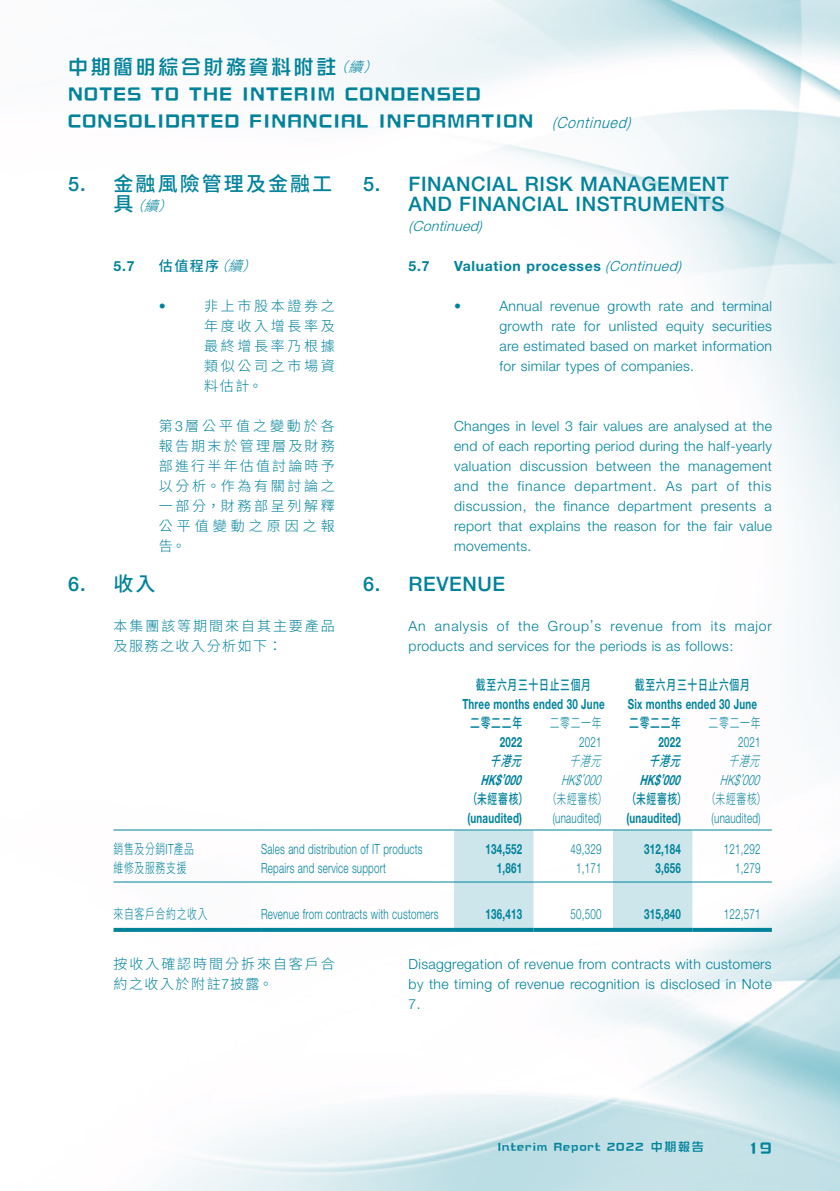
<style>
.page{position:relative;width:840px;height:1191px;background:#fff}
.page>*{position:absolute;margin:0;border:0;box-sizing:border-box;transform-origin:0 0}
.t1{font:22px/27px "DF Zong Yi Std W5";letter-spacing:.07em;color:#00829b;scale:.91 1}
.Heading_1{font:500 20px/20px "Helvetica Neue LT Std";letter-spacing:.03em;color:#00829b;text-align:right}
.t2{font:20px "DF Zong Yi Std W5";letter-spacing:.13em;color:#00829b}
.C_Heading_1{font:500 20px "Source Han Sans TC";letter-spacing:.105em;color:#00829b}
.C_Heading_1-2{font:500 20px "Helvetica Neue LT Std";color:#00829b}
.t3{font:18.8px "DF Zong Yi Std W5";color:#00829b;scale:.91 1}
.Body_Text{font:300 14px/20px "Helvetica Neue LT Std";letter-spacing:.025em;color:#00829b;text-align:justify}
.Body_Text-2{font:300 14px "Helvetica Neue LT Std";letter-spacing:.025em;color:#00829b;scale:.7 1}
.C_Body_Text{font:300 14px/20px "Source Han Sans TC";letter-spacing:.155em;color:#00829b;text-align:justify}
.Body_Text-3{font:700 14px "Helvetica Neue LT Std";letter-spacing:.025em;color:#00829b;scale:.7 1}
.Body_Text-4{font:300 14px "Source Han Sans TC";letter-spacing:.075em;color:#00829b;scale:.7 1}
.Body_Text-5{font:500 14px "Source Han Sans TC";letter-spacing:.075em;color:#00829b;scale:.7 1}
.Heading_2{font:700 14px "Helvetica Neue LT Std";letter-spacing:.05em;color:#00829b}
.Body_Text-6{font:italic 700 14px "Helvetica Neue LT Std";color:#00829b;scale:.7 1}
.Body_Text-7{font:italic 300 14px "Helvetica Neue LT Std";color:#00829b;scale:.7 1}
.Heading_1-2{font:italic 300 14px "Helvetica Neue LT Std";color:#00829b}
.C_Heading_2{font:500 14px "Source Han Sans TC";color:#00829b}
.Body_Text-8{font:italic 500 14px "Source Han Sans TC";color:#00829b;scale:.7 1}
.Body_Text-9{font:italic 300 14px "Source Han Sans TC";color:#00829b;scale:.7 1}
.C_Heading_1-3{font:italic 300 14px "Source Han Sans TC";color:#00829b}
.C_Heading_2-2{font:700 14px "Helvetica Neue LT Std";color:#00829b}
.C_Body_Text-2{font:300 14px "Helvetica Neue LT Std";color:#00829b}
.t4{font:13.2px "DF Zong Yi Std W5";letter-spacing:.09em;color:#00829b;scale:.91 1}
.s1{font-family:"Source Han Sans TC";font-weight:300;font-style:italic;font-size:14px}
.s2{font-family:"Helvetica Neue LT Std";font-weight:300;font-style:italic;font-size:15.4px}
.s3{font-family:"Helvetica Neue LT Std"}
.s4{font-weight:500;font-style:normal;font-size:20px}
.s5{font-weight:300;font-style:italic}
.s6{font-family:"Source Han Sans TC"}
.s7{font-size:12px}
</style>
<div class="page">
<img style="left:113px;top:0;width:726px;height:1191px">
<svg style="left:454px;top:830px;width:238px;height:98px"></svg>
<hr style="left:113px;top:829px;width:148px;height:1px;background:#00829b">
<hr style="left:261px;top:829px;width:193px;height:1px;background:#00829b">
<hr style="left:454px;top:829px;width:79px;height:1px;background:#00829b">
<hr style="left:533px;top:829px;width:79px;height:1px;background:#00829b">
<hr style="left:612px;top:829px;width:80px;height:1px;background:#00829b">
<hr style="left:692px;top:829px;width:79px;height:1px;background:#00829b">
<hr style="left:113px;top:881px;width:148px;height:1px;background:#00829b">
<hr style="left:261px;top:881px;width:193px;height:1px;background:#00829b">
<hr style="left:454px;top:881px;width:79px;height:1px;background:#00829b">
<hr style="left:533px;top:881px;width:79px;height:1px;background:#00829b">
<hr style="left:612px;top:881px;width:80px;height:1px;background:#00829b">
<hr style="left:692px;top:881px;width:79px;height:1px;background:#00829b">
<svg style="left:113px;top:928px;width:148px;height:4px"></svg>
<svg style="left:261px;top:928px;width:193px;height:4px"></svg>
<svg style="left:454px;top:928px;width:79px;height:4px"></svg>
<svg style="left:533px;top:928px;width:79px;height:4px"></svg>
<svg style="left:612px;top:928px;width:80px;height:4px"></svg>
<svg style="left:692px;top:928px;width:79px;height:4px"></svg>
<h2 class="t2" style="left:68px;top:56px;width:321px">中期簡明綜合財務資料附註<span class="s1">（續）</span></h2>
<h1 class="t1" style="left:68px;top:79px;width:619px">NOTES TO THE INTERIM CONDENSED<br>CONSOLIDATED FINANCIAL INFORMATION <span class="s2">(Continued)</span></h1>
<p class="C_Heading_1" style="left:68px;top:172px;width:265px"><span class="s3">5.</span> 金融風險管理及金融工</p>
<p class="C_Heading_1-3" style="left:113px;top:197px;width:71px"><span class="s4">具</span>（續）</p>
<p class="C_Heading_2-2" style="left:113px;top:257px;width:22px">5.7</p>
<p class="C_Heading_2" style="left:159px;top:257px;width:110px">估值程序<span class="s5">（續）</span></p>
<p class="C_Body_Text-2" style="left:159px;top:297px;width:8px">•</p>
<p class="C_Body_Text" style="left:204px;top:296px;width:132px">非上市股本證券之年度收入增長率及最終增長率乃根據類似公司之市場資料估計。</p>
<p class="C_Body_Text" style="left:159px;top:416px;width:177px">第<span class="s3">3</span>層公平值之變動於各報告期末於管理層及財務部進行半年估值討論時予以分析。作為有關討論之一部分，財務部呈列解釋公平值變動之原因之報告。</p>
<p class="C_Heading_1-2" style="left:68px;top:571px;width:89px">6. <span class="s6">收入</span></p>
<p class="C_Body_Text" style="left:113px;top:616px;width:223px">本集團該等期間來自其主要產品及服務之收入分析如下：</p>
<p class="Heading_1" style="left:363px;top:173px;width:367px">5. FINANCIAL RISK MANAGEMENT<br>AND FINANCIAL INSTRUMENTS</p>
<p class="Heading_1-2" style="left:408px;top:217px;width:75px">(Continued)</p>
<p class="Heading_2" style="left:408px;top:257px;width:22px">5.7</p>
<p class="Heading_2" style="left:454px;top:257px;width:228px">Valuation processes <span class="s5">(Continued)</span></p>
<p class="Body_Text" style="left:454px;top:295px;width:8px">•</p>
<p class="Body_Text" style="left:499px;top:295px;width:274px">Annual revenue growth rate and terminal growth rate for unlisted equity securities are estimated based on market information for similar types of companies.</p>
<p class="Body_Text" style="left:454px;top:415px;width:319px">Changes in level 3 fair values are analysed at the end of each reporting period during the half-yearly valuation discussion between the management and the finance department. As part of this discussion, the finance department presents a report that explains the reason for the fair value movements.</p>
<p class="Heading_1" style="left:363px;top:573px;width:143px">6. REVENUE</p>
<p class="Body_Text" style="left:408px;top:615px;width:364px">An analysis of the Group’s revenue from its major products and services for the periods is as follows:</p>
<p class="Body_Text-5" style="left:475px;top:676px;width:166px">截至六月三十日止三個月</p>
<p class="Body_Text-5" style="left:634px;top:676px;width:166px">截至六月三十日止六個月</p>
<p class="Body_Text-3" style="left:462px;top:695px;width:205px">Three months ended 30 June</p>
<p class="Body_Text-3" style="left:627px;top:695px;width:186px">Six months ended 30 June</p>
<p class="Body_Text-5" style="left:470px;top:714px;width:76px">二零二二年</p>
<p class="Body_Text-4" style="left:549px;top:714px;width:76px">二零二一年</p>
<p class="Body_Text-5" style="left:628px;top:714px;width:76px">二零二二年</p>
<p class="Body_Text-4" style="left:708px;top:714px;width:76px">二零二一年</p>
<p class="Body_Text-3" style="left:499px;top:733px;width:34px">2022</p>
<p class="Body_Text-2" style="left:578px;top:733px;width:34px">2021</p>
<p class="Body_Text-3" style="left:658px;top:733px;width:34px">2022</p>
<p class="Body_Text-2" style="left:737px;top:733px;width:34px">2021</p>
<p class="Body_Text-8" style="left:489px;top:752px;width:61px">千港元</p>
<p class="Body_Text-9" style="left:569px;top:752px;width:61px">千港元</p>
<p class="Body_Text-8" style="left:648px;top:752px;width:61px">千港元</p>
<p class="Body_Text-9" style="left:727px;top:752px;width:61px">千港元</p>
<p class="Body_Text-6" style="left:480px;top:771px;width:65px">HK$’000</p>
<p class="Body_Text-7" style="left:560px;top:771px;width:64px">HK$’000</p>
<p class="Body_Text-6" style="left:639px;top:771px;width:65px">HK$’000</p>
<p class="Body_Text-7" style="left:719px;top:771px;width:64px">HK$’000</p>
<p class="Body_Text-5" style="left:467px;top:790px;width:88px">（未經審核）</p>
<p class="Body_Text-4" style="left:546px;top:790px;width:88px">（未經審核）</p>
<p class="Body_Text-5" style="left:626px;top:790px;width:88px">（未經審核）</p>
<p class="Body_Text-4" style="left:705px;top:790px;width:88px">（未經審核）</p>
<p class="Body_Text-3" style="left:467px;top:809px;width:80px">(unaudited)</p>
<p class="Body_Text-2" style="left:552px;top:809px;width:71px">(unaudited)</p>
<p class="Body_Text-3" style="left:626px;top:809px;width:80px">(unaudited)</p>
<p class="Body_Text-2" style="left:711px;top:809px;width:71px">(unaudited)</p>
<p class="Body_Text-4" style="left:113px;top:840px;width:116px">銷售及分銷<span class="s3">IT</span>產品</p>
<p class="Body_Text-2" style="left:261px;top:840px;width:232px">Sales and distribution of IT products</p>
<p class="Body_Text-3" style="left:485px;top:840px;width:54px">134,552</p>
<p class="Body_Text-2" style="left:570px;top:840px;width:46px">49,329</p>
<p class="Body_Text-3" style="left:644px;top:840px;width:54px">312,184</p>
<p class="Body_Text-2" style="left:723px;top:840px;width:54px">121,292</p>
<p class="Body_Text-4" style="left:113px;top:859px;width:106px">維修及服務支援</p>
<p class="Body_Text-2" style="left:261px;top:859px;width:180px">Repairs and service support</p>
<p class="Body_Text-3" style="left:496px;top:859px;width:38px">1,861</p>
<p class="Body_Text-2" style="left:576px;top:859px;width:38px">1,171</p>
<p class="Body_Text-3" style="left:655px;top:859px;width:38px">3,656</p>
<p class="Body_Text-2" style="left:734px;top:859px;width:38px">1,279</p>
<p class="Body_Text-4" style="left:113px;top:905px;width:136px">來自客戶合約之收入</p>
<p class="Body_Text-2" style="left:261px;top:905px;width:255px">Revenue from contracts with customers</p>
<p class="Body_Text-3" style="left:485px;top:905px;width:54px">136,413</p>
<p class="Body_Text-2" style="left:570px;top:905px;width:46px">50,500</p>
<p class="Body_Text-3" style="left:644px;top:905px;width:54px">315,840</p>
<p class="Body_Text-2" style="left:723px;top:905px;width:54px">122,571</p>
<p class="Body_Text" style="left:408px;top:953px;width:364px">Disaggregation of revenue from contracts with customers by the timing of revenue recognition is disclosed in Note 7.</p>
<p class="C_Body_Text" style="left:113px;top:953px;width:223px">按收入確認時間分拆來自客戶合約之收入於附註<span class="s3">7</span>披露。</p>
<p class="t4" style="left:497px;top:1139px;width:228px">Interim Report 2022 <span class="s7">中期報告</span></p>
<h3 class="t3" style="left:746px;top:1136px;width:29px">19</h3>
</div>
